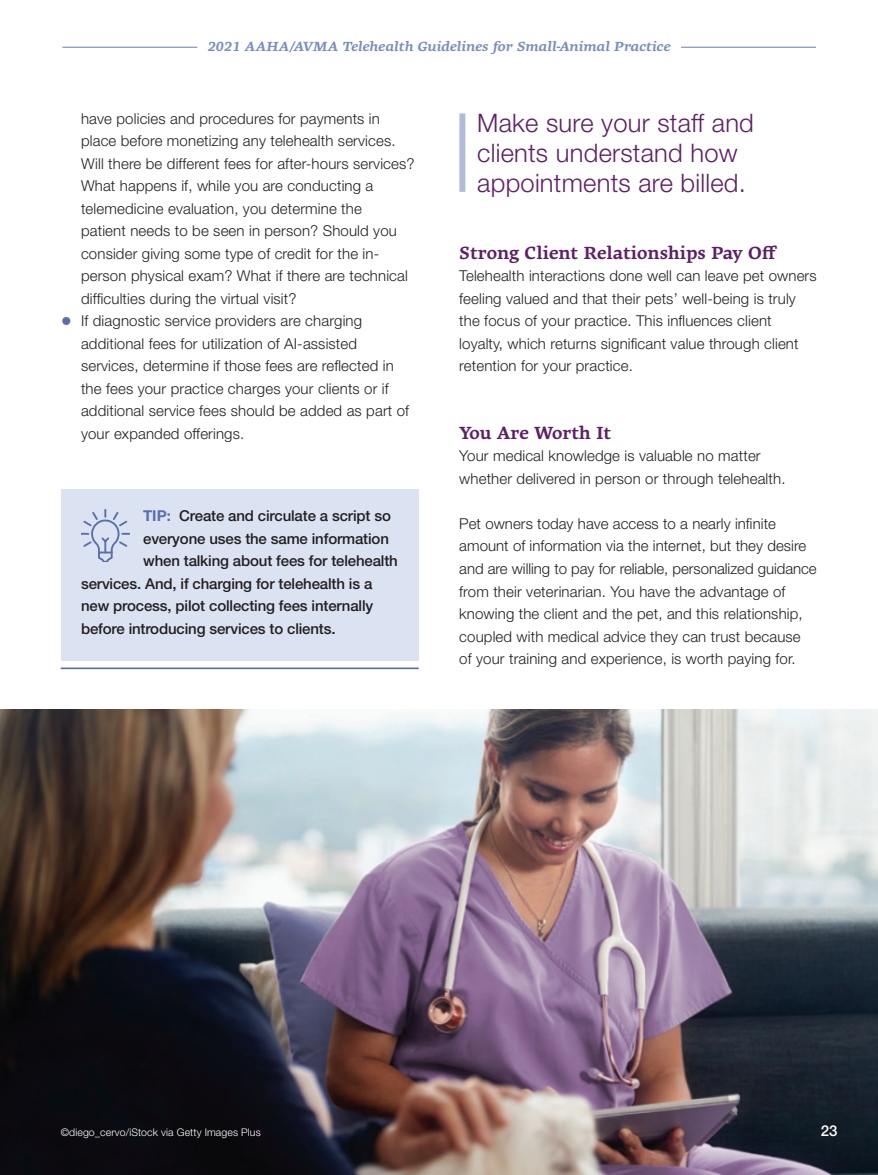
<style>
.page{position:relative;width:878px;height:1175px;background:#fff}
.page>*{position:absolute;margin:0;border:0;box-sizing:border-box;transform-origin:0 0}
.t1{font:300 25.5px/30px "Helvetica Neue";letter-spacing:.01em;color:#5e1f67}
.t2{font:700 18px "Geneo Std";color:#5e1f67}
.t3{font:300 15px/22.5px "Helvetica Neue";letter-spacing:.01em;color:#231f20}
.t4{font:500 15px "Helvetica Neue";letter-spacing:-.01em;color:#231f20}
.t5{font:500 15px "Helvetica Neue";color:#fff}
.t6{font:italic 700 13.5px "Geneo Std";letter-spacing:-.005em;color:#778fbe;scale:1.1 1}
.t7{font:300 10.5px "Helvetica Neue";letter-spacing:.01em;color:#fff}
.s1{font-size:22.5px;color:#5a6ea9}
.s2{font-weight:700;color:#5a6ea9}
</style>
<div class="page">
<div style="left:61px;top:489px;width:357px;height:171px;background:#dbe3f3"></div>
<hr style="left:61px;top:667px;width:357px;height:2px;background:#5a6ea9">
<svg style="left:81px;top:509px;width:49px;height:52px"></svg>
<img style="left:0;top:709px;width:878px;height:465px">
<div style="left:459px;top:113px;width:6px;height:79px;background:#afbcda"></div>
<hr style="left:62px;top:47px;width:135px;height:1px;background:#778fbe">
<hr style="left:681px;top:47px;width:135px;height:1px;background:#778fbe">
<p class="t6" style="left:208px;top:38px;width:422px">2021 AAHA/AVMA Telehealth Guidelines for Small-Animal Practice</p>
<p class="t3" style="left:81px;top:107px;width:335px">have policies and procedures for payments in place before monetizing any telehealth services.<br>Will there be different fees for after-hours services?<br>What happens if, while you are conducting a telemedicine evaluation, you determine the<br>patient needs to be seen in person? Should you consider giving some type of credit for the in&shy;person physical exam? What if there are technical difficulties during the virtual visit?</p>
<p class="t3" style="left:81px;top:309px;width:329px;text-indent:-20px"><span class="s1">•</span> If diagnostic service providers are charging additional fees for utilization of AI-assisted services, determine if those fees are reflected in the fees your practice charges your clients or if additional service fees should be added as part of your expanded offerings.</p>
<p class="t4" style="left:143px;top:507px;width:249px"><span class="s2">TIP:</span> Create and circulate a script so</p>
<p class="t4" style="left:143px;top:529px;width:247px">everyone uses the same information</p>
<p class="t4" style="left:143px;top:552px;width:256px">when talking about fees for telehealth</p>
<p class="t4" style="left:81px;top:574px;width:293px">services. And, if charging for telehealth is a</p>
<p class="t4" style="left:81px;top:597px;width:294px">new process, pilot collecting fees internally</p>
<p class="t4" style="left:81px;top:619px;width:256px">before introducing services to clients.</p>
<h1 class="t1" style="left:477px;top:107px;width:278px">Make sure your staff and clients understand how appointments are billed.</h1>
<p class="t2" style="left:459px;top:242px;width:319px">Strong Client Relationships Pay Off</p>
<p class="t3" style="left:459px;top:264px;width:359px">Telehealth interactions done well can leave pet owners feeling valued and that their pets’ well-being is truly the focus of your practice. This influences client loyalty, which returns significant value through client retention for your practice.</p>
<p class="t2" style="left:459px;top:422px;width:154px">You Are Worth It</p>
<p class="t3" style="left:459px;top:444px;width:328px">Your medical knowledge is valuable no matter whether delivered in person or through telehealth.</p>
<p class="t3" style="left:459px;top:512px;width:359px">Pet owners today have access to a nearly infinite amount of information via the internet, but they desire and are willing to pay for reliable, personalized guidance from their veterinarian. You have the advantage of knowing the client and the pet, and this relationship, coupled with medical advice they can trust because of your training and experience, is worth paying for.</p>
<p class="t7" style="left:61px;top:1126px;width:201px">©diego_cervo/iStock via Getty Images Plus</p>
<p class="t5" style="left:820px;top:1121px;width:18px">23</p>
</div>
